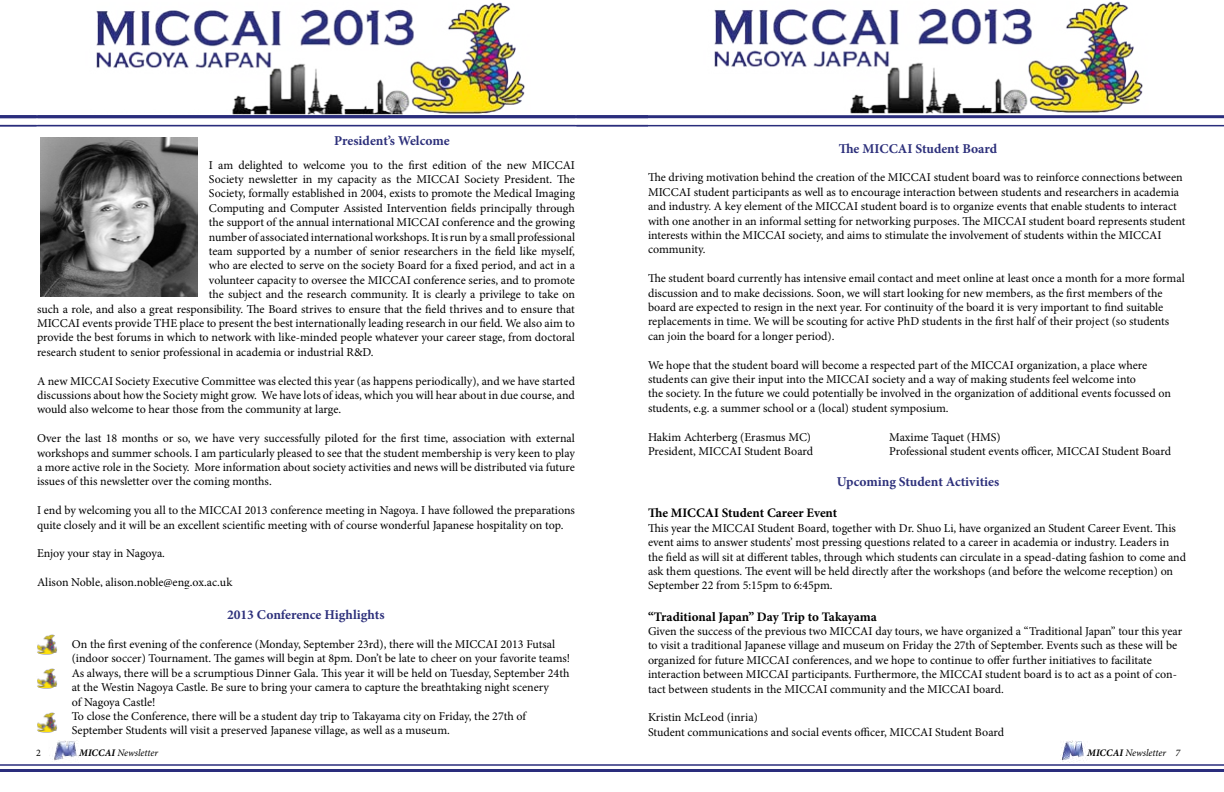
<style>
.page{position:relative;width:1224px;height:792px;background:#fff}
.page>*{position:absolute;margin:0;border:0;box-sizing:border-box;transform-origin:0 0}
.t1{font:700 13.5px "Minion Pro";color:#2d307b}
.t2{font:700 13px "Minion Pro";letter-spacing:-.005em;color:#000}
.t3{font:12px/14.4px "Minion Pro";color:#000}
.t4{font:italic 10px "Minion Pro";letter-spacing:-.005em;color:#000}
.t5{font:10px "Minion Pro";color:#000}
.s1{font-weight:700}
</style>
<div class="page">
<img style="left:41px;top:137px;width:156px;height:159px">
<img style="left:37px;top:635px;width:21px;height:19px">
<img style="left:37px;top:669px;width:21px;height:19px">
<img style="left:37px;top:713px;width:21px;height:19px">
<img style="left:36px;top:2px;width:540px;height:125px">
<div style="left:63px;top:74px;width:166px;height:34px;background:#fff"></div>
<img style="left:714px;top:1px;width:429px;height:113px">
<div style="left:691px;top:74px;width:152px;height:34px;background:#fff"></div>
<hr style="left:612px;top:115px;width:612px;height:3px;background:#2a2d7c">
<hr style="left:612px;top:125px;width:612px;height:1px;background:#2a2d7c">
<hr style="left:0;top:125px;width:648px;height:1px;background:#2a2d7c">
<hr style="left:0;top:115px;width:648px;height:3px;background:#2a2d7c">
<hr style="left:0;top:769px;width:612px;height:3px;background:#2a2d7c">
<hr style="left:0;top:764px;width:612px;height:2px;background:#2a2d7c">
<img style="left:49px;top:741px;width:29px;height:25px">
<hr style="left:612px;top:769px;width:612px;height:3px;background:#2a2d7c">
<hr style="left:612px;top:764px;width:612px;height:2px;background:#2a2d7c">
<img style="left:1060px;top:741px;width:30px;height:25px">
<p class="t1" style="left:334px;top:131px;width:117px">President’s Welcome</p>
<p class="t3" style="left:209px;top:158px;width:368px">I am delighted to welcome you to the first edition of the new MICCAI</p>
<p class="t3" style="left:209px;top:172px;width:368px">Society newsletter in my capacity as the MICCAI Society President. The</p>
<p class="t3" style="left:209px;top:187px;width:368px">Society, formally established in 2004, exists to promote the Medical Imaging</p>
<p class="t3" style="left:209px;top:201px;width:368px">Computing and Computer Assisted Intervention fields principally through</p>
<p class="t3" style="left:209px;top:215px;width:368px">the support of the annual international MICCAI conference and the growing</p>
<p class="t3" style="left:209px;top:230px;width:368px">number of associated international workshops. It is run by a small professional</p>
<p class="t3" style="left:209px;top:244px;width:368px">team supported by a number of senior researchers in the field like myself,</p>
<p class="t3" style="left:209px;top:259px;width:368px">who are elected to serve on the society Board for a fixed period, and act in a</p>
<p class="t3" style="left:209px;top:273px;width:368px">volunteer capacity to oversee the MICCAI conference series, and to promote</p>
<p class="t3" style="left:209px;top:287px;width:368px">the subject and the research community. It is clearly a privilege to take on</p>
<p class="t3" style="left:37px;top:302px;width:539px">such a role, and also a great responsibility. The Board strives to ensure that the field thrives and to ensure that</p>
<p class="t3" style="left:37px;top:316px;width:539px">MICCAI events provide THE place to present the best internationally leading research in our field. We also aim to</p>
<p class="t3" style="left:37px;top:331px;width:540px">provide the best forums in which to network with like-minded people whatever your career stage, from doctoral</p>
<p class="t3" style="left:37px;top:345px;width:338px">research student to senior professional in academia or industrial R&amp;D.</p>
<p class="t3" style="left:37px;top:374px;width:540px;text-align:justify">A new MICCAI Society Executive Committee was elected this year (as happens periodically), and we have started discussions about how the Society might grow. We have lots of ideas, which you will hear about in due course, and would also welcome to hear those from the community at large.</p>
<p class="t3" style="left:37px;top:431px;width:539px;text-align:justify">Over the last 18 months or so, we have very successfully piloted for the first time, association with external workshops and summer schools. I am particularly pleased to see that the student membership is very keen to play a more active role in the Society. More information about society activities and news will be distributed via future issues of this newsletter over the coming months.</p>
<p class="t3" style="left:37px;top:503px;width:539px">I end by welcoming you all to the MICCAI 2013 conference meeting in Nagoya. I have followed the preparations quite closely and it will be an excellent scientific meeting with of course wonderful Japanese hospitality on top.</p>
<p class="t3" style="left:37px;top:547px;width:130px">Enjoy your stay in Nagoya.</p>
<p class="t3" style="left:37px;top:575px;width:197px">Alison Noble, alison.noble@eng.ox.ac.uk</p>
<p class="t1" style="left:227px;top:605px;width:159px">2013 Conference Highlights</p>
<p class="t3" style="left:72px;top:637px;width:500px">On the first evening of the conference (Monday, September 23rd), there will the MICCAI 2013 Futsal (indoor soccer) Tournament. The games will begin at 8pm. Don’t be late to cheer on your favorite teams!<br>As always, there will be a scrumptious Dinner Gala. This year it will be held on Tuesday, September 24th at the Westin Nagoya Castle. Be sure to bring your camera to capture the breathtaking night scenery<br>of Nagoya Castle!<br>To close the Conference, there will be a student day trip to Takayama city on Friday, the 27th of September Students will visit a preserved Japanese village, as well as a museum.</p>
<p class="t1" style="left:839px;top:139px;width:160px">The MICCAI Student Board</p>
<p class="t3" style="left:648px;top:171px;width:539px">The driving motivation behind the creation of the MICCAI student board was to reinforce connections between MICCAI student participants as well as to encourage interaction between students and researchers in academia and industry. A key element of the MICCAI student board is to organize events that enable students to interact with one another in an informal setting for networking purposes. The MICCAI student board represents student interests within the MICCAI society, and aims to stimulate the involvement of students within the MICCAI community.</p>
<p class="t3" style="left:648px;top:271px;width:538px">The student board currently has intensive email contact and meet online at least once a month for a more formal discussion and to make decissions. Soon, we will start looking for new members, as the first members of the board are expected to resign in the next year. For continuity of the board it is very important to find suitable replacements in time. We will be scouting for active PhD students in the first half of their project (so students can join the board for a longer period).</p>
<p class="t3" style="left:648px;top:358px;width:525px">We hope that the student board will become a respected part of the MICCAI organization, a place where students can give their input into the MICCAI society and a way of making students feel welcome into<br>the society. In the future we could potentially be involved in the organization of additional events focussed on students, e.g. a summer school or a (local) student symposium.</p>
<p class="t3" style="left:648px;top:430px;width:167px">Hakim Achterberg (Erasmus MC)<br>President, MICCAI Student Board</p>
<p class="t1" style="left:837px;top:472px;width:164px">Upcoming Student Activities</p>
<p class="t2" style="left:648px;top:504px;width:191px">The MICCAI Student Career Event</p>
<p class="t3" style="left:648px;top:521px;width:540px">This year the MICCAI Student Board, together with Dr. Shuo Li, have organized an Student Career Event. This event aims to answer students’ most pressing questions related to a career in academia or industry. Leaders in the field as will sit at different tables, through which students can circulate in a spead-dating fashion to come and ask them questions. The event will be held directly after the workshops (and before the welcome reception) on September 22 from 5:15pm to 6:45pm.</p>
<p class="t2" style="left:648px;top:607px;width:230px">“Traditional Japan” Day Trip to Takayama</p>
<p class="t3" style="left:648px;top:624px;width:536px">Given the success of the previous two MICCAI day tours, we have organized a “Traditional Japan” tour this year to visit a traditional Japanese village and museum on Friday the 27th of September. Events such as these will be organized for future MICCAI conferences, and we hope to continue to offer further initiatives to facilitate interaction between MICCAI participants. Furthermore, the MICCAI student board is to act as a point of con&shy;tact between students in the MICCAI community and the MICCAI board.</p>
<p class="t3" style="left:648px;top:711px;width:358px">Kristin McLeod (inria)<br>Student communications and social events officer, MICCAI Student Board</p>
<p class="t3" style="left:889px;top:430px;width:283px">Maxime Taquet (HMS)<br>Professional student events officer, MICCAI Student Board</p>
<p class="t5" style="left:36px;top:746px;width:6px">2</p>
<p class="t4" style="left:79px;top:746px;width:80px"><span class="s1">MICCAI</span> Newsletter</p>
<p class="t4" style="left:1087px;top:746px;width:94px"><span class="s1">MICCAI</span> Newsletter 7</p>
</div>
